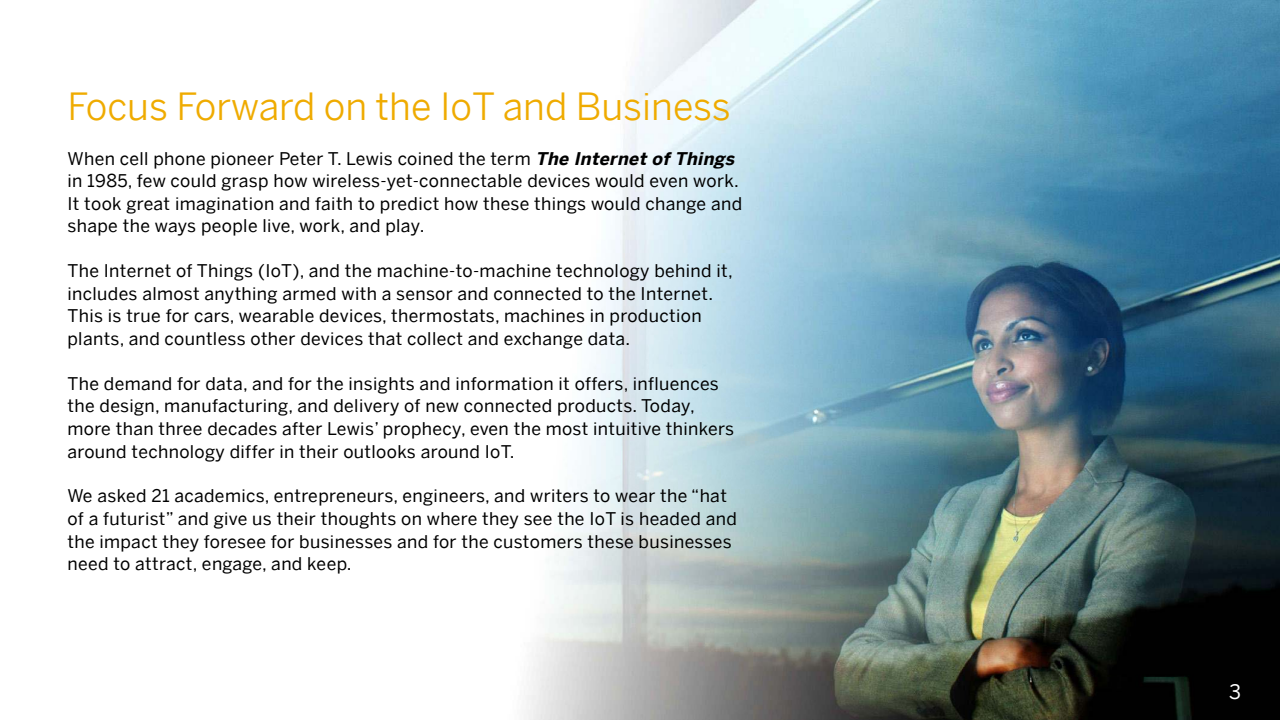
<style>
.page{position:relative;width:1280px;height:720px;background:#fff}
.page>*{position:absolute;margin:0;border:0;box-sizing:border-box;transform-origin:0 0}
.t1{font:37.5px "Benton Sans";color:#efab00}
.t2{font:20px "Benton Sans";color:#fff}
.t3{font:17.5px/22.5px "Benton Sans";letter-spacing:.02em;color:#000}
.s1{font-weight:700;font-style:italic}
</style>
<div class="page">
<img style="left:524px;top:0;width:756px;height:720px">
<h1 class="t1" style="left:68px;top:91px;width:665px">Focus Forward on the IoT and Business</h1>
<p class="t3" style="left:67px;top:148px;width:676px">When cell phone pioneer Peter T. Lewis coined the term <span class="s1">The Internet of Things </span>in 1985, few could grasp how wireless-yet-connectable devices would even work.<br>It took great imagination and faith to predict how these things would change and shape the ways people live, work, and play.</p>
<p class="t3" style="left:67px;top:261px;width:667px">The Internet of Things (IoT), and the machine-to-machine technology behind it, includes almost anything armed with a sensor and connected to the Internet.<br>This is true for cars, wearable devices, thermostats, machines in production plants, and countless other devices that collect and exchange data.</p>
<p class="t3" style="left:67px;top:373px;width:668px">The demand for data, and for the insights and information it offers, influences the design, manufacturing, and delivery of new connected products. Today, more than three decades after Lewis’ prophecy, even the most intuitive thinkers around technology differ in their outlooks around IoT.</p>
<p class="t3" style="left:67px;top:486px;width:671px">We asked 21 academics, entrepreneurs, engineers, and writers to wear the “hat of a futurist” and give us their thoughts on where they see the IoT is headed and the impact they foresee for businesses and for the customers these businesses need to attract, engage, and keep.</p>
<p class="t2" style="left:1229px;top:683px;width:13px">3</p>
</div>
